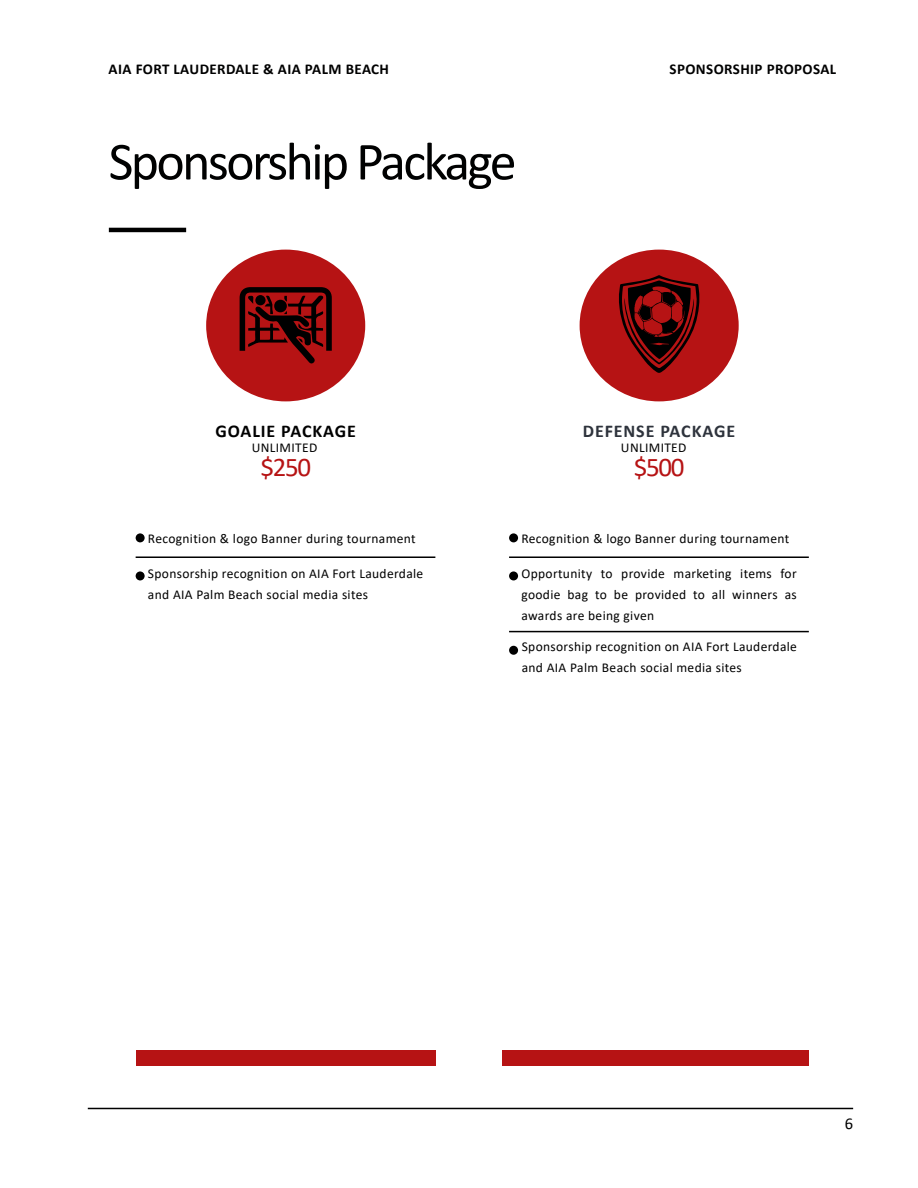
<style>
.page{position:relative;width:918px;height:1188px;background:#fff}
.page>*{position:absolute;margin:0;border:0;box-sizing:border-box;transform-origin:0 0}
.t1{font:54px "Calibri";letter-spacing:-.05em;color:#000101}
.t2{font:27px "Calibri";letter-spacing:-.05em;color:#b61314}
.t3{font:700 18px "Calibri";letter-spacing:.05em;color:#2e333c}
.t4{font:700 18px "Calibri";letter-spacing:.05em;color:#000}
.t5{font:16.5px "Calibri";color:#000101}
.t6{font:700 15px "Calibri";letter-spacing:.025em;color:#000101}
.t7{font:13.5px/21px "Calibri";letter-spacing:.025em;color:#000}
</style>
<div class="page">
<hr style="left:109px;top:228px;width:77px;height:4px;background:#000">
<div style="left:206px;top:250px;width:159px;height:151px;background:#b61314;border-radius:50%"></div>
<div style="left:136px;top:1050px;width:299px;height:16px;background:#b61314"></div>
<div style="left:580px;top:250px;width:159px;height:151px;background:#b61314;border-radius:50%"></div>
<div style="left:502px;top:1050px;width:307px;height:16px;background:#b61314"></div>
<div style="left:509px;top:533px;width:9px;height:9px;background:#000;border-radius:50%"></div>
<div style="left:136px;top:533px;width:9px;height:9px;background:#000;border-radius:50%"></div>
<hr style="left:509px;top:556px;width:300px;height:2px;background:#000">
<hr style="left:136px;top:556px;width:299px;height:2px;background:#000">
<div style="left:509px;top:571px;width:9px;height:9px;background:#000;border-radius:50%"></div>
<div style="left:136px;top:571px;width:9px;height:9px;background:#000;border-radius:50%"></div>
<hr style="left:509px;top:631px;width:300px;height:1px;background:#000">
<div style="left:509px;top:646px;width:9px;height:9px;background:#000;border-radius:50%"></div>
<svg style="left:619px;top:275px;width:80px;height:98px"></svg>
<svg style="left:240px;top:287px;width:92px;height:77px"></svg>
<hr style="left:88px;top:1108px;width:765px;height:1px;background:#000">
<p class="t6" style="left:109px;top:58px;width:282px">AIA FORT LAUDERDALE &amp; AIA PALM BEACH</p>
<p class="t6" style="left:670px;top:58px;width:168px">SPONSORSHIP PROPOSAL</p>
<h1 class="t1" style="left:109px;top:124px;width:409px">Sponsorship Package</h1>
<h3 class="t4" style="left:215px;top:418px;width:142px">GOALIE PACKAGE</h3>
<h3 class="t3" style="left:583px;top:418px;width:154px">DEFENSE PACKAGE</h3>
<p class="t7" style="left:252px;top:436px;width:67px">UNLIMITED</p>
<p class="t7" style="left:621px;top:436px;width:67px">UNLIMITED</p>
<h2 class="t2" style="left:260px;top:448px;width:52px">$250</h2>
<h2 class="t2" style="left:634px;top:448px;width:52px">$500</h2>
<p class="t7" style="left:148px;top:527px;width:269px">Recognition &amp; logo Banner during tournament</p>
<p class="t7" style="left:521px;top:527px;width:269px">Recognition &amp; logo Banner during tournament</p>
<p class="t7" style="left:148px;top:563px;width:277px">Sponsorship recognition on AIA Fort Lauderdale and AIA Palm Beach social media sites</p>
<p class="t7" style="left:521px;top:563px;width:277px;text-align:justify">Opportunity to provide marketing items for goodie bag to be provided to all winners as awards are being given</p>
<p class="t7" style="left:522px;top:636px;width:277px">Sponsorship recognition on AIA Fort Lauderdale and AIA Palm Beach social media sites</p>
<p class="t5" style="left:845px;top:1112px;width:10px">6</p>
</div>
